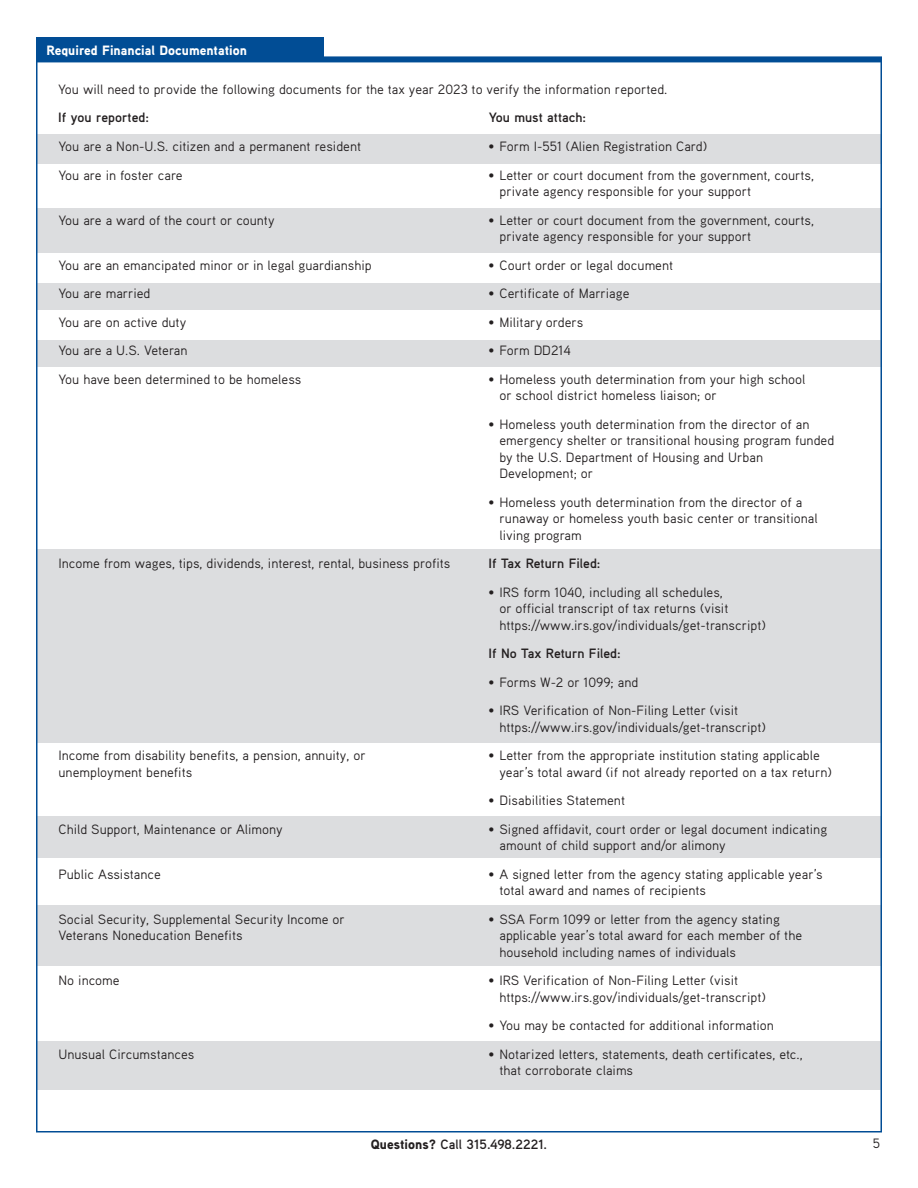
<style>
.page{position:relative;width:918px;height:1188px;background:#fff}
.page>*{position:absolute;margin:0;border:0;box-sizing:border-box;transform-origin:0 0}
.t1{font:13.5px/16.5px "Aaux Pro OT";color:#231f20}
.t2{font:700 13.5px "Aaux Pro OT";color:#231f20}
.t3{font:900 13.5px "Aaux Pro";color:#fff}
.s1{font-family:"Aaux Pro";font-weight:900}
</style>
<div class="page">
<div style="left:37px;top:1041px;width:844px;height:48px;background:#dcdddf"></div>
<div style="left:37px;top:549px;width:844px;height:194px;background:#dcdddf"></div>
<div style="left:37px;top:340px;width:844px;height:27px;background:#dcdddf"></div>
<div style="left:37px;top:905px;width:844px;height:61px;background:#dcdddf"></div>
<div style="left:37px;top:816px;width:844px;height:42px;background:#dcdddf"></div>
<div style="left:37px;top:283px;width:844px;height:26px;background:#dcdddf"></div>
<div style="left:37px;top:208px;width:844px;height:45px;background:#dcdddf"></div>
<div style="left:37px;top:134px;width:844px;height:29px;background:#dcdddf"></div>
<div style="left:36px;top:37px;width:288px;height:22px;background:#014d95"></div>
<div style="left:36px;top:56px;width:846px;height:6px;background:#014d95"></div>
<p class="t3" style="left:46px;top:45px;width:202px">Required Financial Documentation</p>
<p class="t1" style="left:58px;top:82px;width:611px">You will need to provide the following documents for the tax year 2023 to verify the information reported.</p>
<p class="t2" style="left:58px;top:113px;width:92px">If you reported:</p>
<p class="t2" style="left:489px;top:113px;width:99px">You must attach:</p>
<p class="t1" style="left:58px;top:140px;width:304px">You are a Non-U.S. citizen and a permanent resident</p>
<p class="t1" style="left:489px;top:140px;width:220px">• Form I-551 (Alien Registration Card)</p>
<p class="t1" style="left:58px;top:168px;width:126px">You are in foster care</p>
<p class="t1" style="left:500px;top:168px;width:316px;text-indent:-11px">• Letter or court document from the government, courts, private agency responsible for your support</p>
<p class="t1" style="left:58px;top:213px;width:218px">You are a ward of the court or county</p>
<p class="t1" style="left:500px;top:213px;width:316px;text-indent:-11px">• Letter or court document from the government, courts, private agency responsible for your support</p>
<p class="t1" style="left:58px;top:258px;width:315px">You are an emancipated minor or in legal guardianship</p>
<p class="t1" style="left:489px;top:258px;width:186px">• Court order or legal document</p>
<p class="t1" style="left:58px;top:287px;width:94px">You are married</p>
<p class="t1" style="left:489px;top:287px;width:143px">• Certificate of Marriage</p>
<p class="t1" style="left:58px;top:315px;width:129px">You are on active duty</p>
<p class="t1" style="left:489px;top:315px;width:96px">• Military orders</p>
<p class="t1" style="left:58px;top:344px;width:131px">You are a U.S. Veteran</p>
<p class="t1" style="left:489px;top:344px;width:84px">• Form DD214</p>
<p class="t1" style="left:58px;top:372px;width:244px">You have been determined to be homeless</p>
<p class="t1" style="left:500px;top:372px;width:308px;text-indent:-11px">• Homeless youth determination from your high school or school district homeless liaison; or</p>
<p class="t1" style="left:500px;top:417px;width:336px;text-indent:-11px">• Homeless youth determination from the director of an emergency shelter or transitional housing program funded by the U.S. Department of Housing and Urban Development; or</p>
<p class="t1" style="left:500px;top:495px;width:320px;text-indent:-11px">• Homeless youth determination from the director of a runaway or homeless youth basic center or transitional living program</p>
<p class="t1" style="left:58px;top:557px;width:393px">Income from wages, tips, dividends, interest, rental, business profits</p>
<p class="t2" style="left:489px;top:559px;width:113px">If Tax Return Filed:</p>
<p class="t1" style="left:499px;top:585px;width:268px;text-indent:-11px">• IRS form 1040, including all schedules,<br>or official transcript of tax returns (visit https://www.irs.gov/individuals/get-transcript)</p>
<p class="t2" style="left:489px;top:649px;width:134px">If No Tax Return Filed:</p>
<p class="t1" style="left:489px;top:675px;width:151px">• Forms W-2 or 1099; and</p>
<p class="t1" style="left:499px;top:704px;width:268px;text-indent:-11px">• IRS Verification of Non-Filing Letter (visit https://www.irs.gov/individuals/get-transcript)</p>
<p class="t1" style="left:58px;top:749px;width:309px">Income from disability benefits, a pension, annuity, or</p>
<p class="t1" style="left:489px;top:749px;width:333px">• Letter from the appropriate institution stating applicable</p>
<p class="t1" style="left:58px;top:765px;width:135px">unemployment benefits</p>
<p class="t1" style="left:499px;top:765px;width:334px">year’s total award (if not already reported on a tax return)</p>
<p class="t1" style="left:489px;top:794px;width:138px">• Disabilities Statement</p>
<p class="t1" style="left:58px;top:822px;width:226px">Child Support, Maintenance or Alimony</p>
<p class="t1" style="left:499px;top:822px;width:329px;text-indent:-11px">• Signed affidavit, court order or legal document indicating amount of child support and/or alimony</p>
<p class="t1" style="left:58px;top:867px;width:104px">Public Assistance</p>
<p class="t1" style="left:499px;top:867px;width:325px;text-indent:-11px">• A signed letter from the agency stating applicable year’s total award and names of recipients</p>
<p class="t1" style="left:58px;top:912px;width:288px">Social Security, Supplemental Security Income or</p>
<p class="t1" style="left:489px;top:912px;width:293px">• SSA Form 1099 or letter from the agency stating</p>
<p class="t1" style="left:58px;top:929px;width:186px">Veterans Noneducation Benefits</p>
<p class="t1" style="left:499px;top:929px;width:304px">applicable year’s total award for each member of the household including names of individuals</p>
<p class="t1" style="left:58px;top:974px;width:63px">No income</p>
<p class="t1" style="left:499px;top:974px;width:268px;text-indent:-11px">• IRS Verification of Non-Filing Letter (visit https://www.irs.gov/individuals/get-transcript)</p>
<p class="t1" style="left:489px;top:1019px;width:287px">• You may be contacted for additional information</p>
<p class="t1" style="left:58px;top:1047px;width:137px">Unusual Circumstances</p>
<p class="t1" style="left:500px;top:1047px;width:305px;text-indent:-11px">• Notarized letters, statements, death certificates, etc., that corroborate claims</p>
<p class="t2" style="left:371px;top:1139px;width:178px"><span class="s1">Questions?</span> Call 315.498.2221.</p>
<p class="t1" style="left:873px;top:1136px;width:9px">5</p>
</div>
